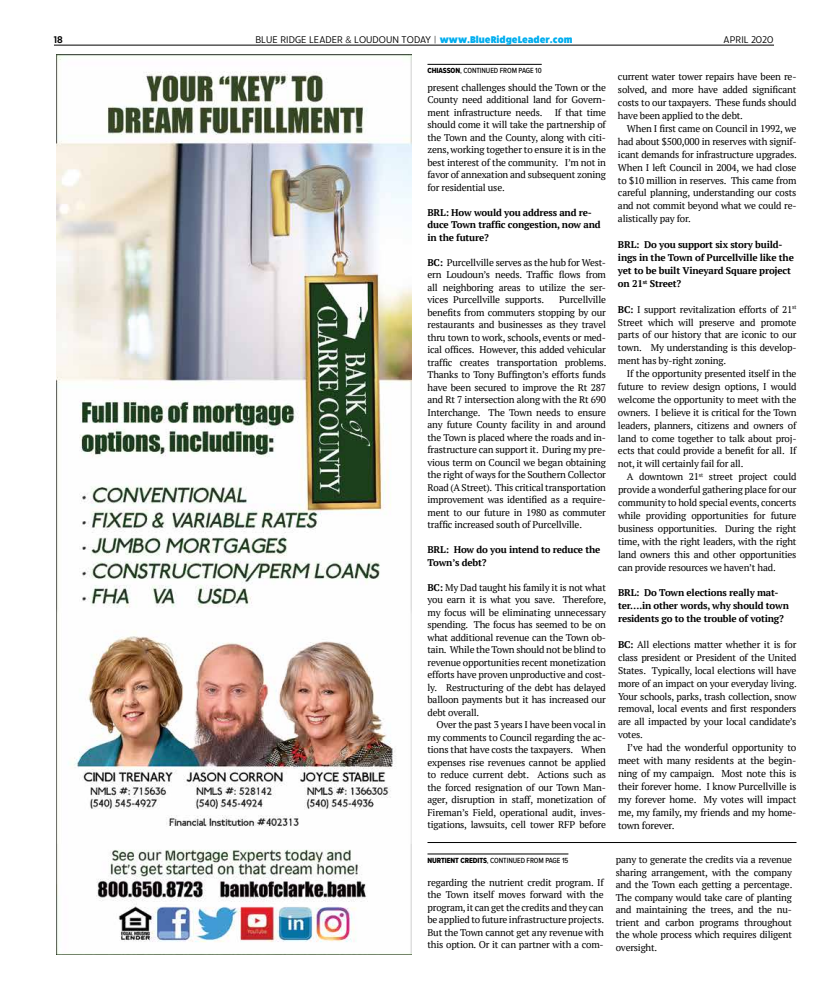
<style>
.page{position:relative;width:828px;height:990px;background:#fff}
.page>*{position:absolute;margin:0;border:0;box-sizing:border-box;transform-origin:0 0}
.t1{font:10px/12.9px "PT Serif";letter-spacing:-.02em;color:#000;text-align:justify}
.t2{font:10px "Ruck Sack";letter-spacing:.01em;color:#000}
.t3{font:600 10px "Ruck Sack";color:#000}
.t4{font:9.8px/12.5px "PT Serif";letter-spacing:-.02em;color:#000;text-align:justify}
.t5{font:700 9.8px/12.9px "PT Serif";letter-spacing:-.02em;color:#000}
.t6{font:500 7.7px "Proxima Nova Cond";letter-spacing:-.01em;color:#000}
.s1{font-family:"Proxima Nova";font-weight:300}
.s2{font-weight:900}
.s3{font-weight:900;color:#00aeef}
.s4{font-family:"Proxima Nova Cond Extrabld";font-weight:400}
.s5{font-weight:700}
</style>
<div class="page">
<img style="left:57px;top:55px;width:354px;height:900px">
<hr style="left:428px;top:64px;width:114px;height:1px;background:#000">
<hr style="left:428px;top:854px;width:140px;height:1px;background:#000">
<hr style="left:428px;top:842px;width:368px;height:1px;background:#000">
<hr style="left:54px;top:45px;width:720px;height:1px;background:#000">
<p class="t3" style="left:54px;top:32px;width:10px">18</p>
<p class="t2" style="left:255px;top:32px;width:318px">BLUE RIDGE LEADER <span class="s1">&amp;</span> LOUDOUN TODAY <span class="s2">|</span> <span class="s3">www.BlueRidgeLeader.com</span></p>
<p class="t2" style="left:724px;top:32px;width:51px">APRIL 2020</p>
<p class="t6" style="left:428px;top:65px;width:116px"><span class="s4">CHIASSON</span>, CONTINUED FROM PAGE 10</p>
<p class="t4" style="left:428px;top:81px;width:180px">present challenges should the Town or the County need additional land for Govern&shy;ment infrastructure needs.</p>
<p class="t4" style="left:428px;top:106px;width:180px;text-indent:127px">If that time should come it will take the partnership of the Town and the County, along with citi&shy;zens, working together to ensure it is in the best interest of the community. I’m not in favor of annexation and subsequent zoning for residential use.</p>
<p class="t5" style="left:428px;top:206px;width:175px;line-height:12.5px">BRL: How would you address and re&shy;duce Town traffic congestion, now and in the future?</p>
<p class="t4" style="left:428px;top:256px;width:180px"><span class="s5">BC:</span> Purcellville serves as the hub for West&shy;ern Loudoun’s needs. Traffic flows from all neighboring areas to utilize the ser&shy;vices Purcellville supports.</p>
<p class="t4" style="left:428px;top:293px;width:180px;text-indent:132px">Purcellville benefits from commuters stopping by our restaurants and businesses as they travel thru town to work, schools, events or med&shy;ical offices. However, this added vehicular traffic creates transportation problems.<br>Thanks to Tony Buffington’s efforts funds have been secured to improve the Rt 287 and Rt 7 intersection along with the Rt 690<br>Interchange. The Town needs to ensure any future County facility in and around the Town is placed where the roads and in&shy;frastructure can support it. During my pre&shy;vious term on Council we began obtaining the right of ways for the Southern Collector Road (A Street). This critical transportation improvement was identified as a require&shy;ment to our future in 1980 as commuter traffic increased south of Purcellville.</p>
<p class="t5" style="left:428px;top:543px;width:174px;line-height:12.5px">BRL: How do you intend to reduce the<br>Town’s debt?</p>
<p class="t4" style="left:428px;top:581px;width:180px"><span class="s5">BC:</span> My Dad taught his family it is not what you earn it is what you save. Therefore, my focus will be eliminating unnecessary spending. The focus has seemed to be on what additional revenue can the Town ob&shy;tain. While the Town should not be blind to revenue opportunities recent monetization efforts have proven unproductive and cost&shy;ly. Restructuring of the debt has delayed balloon payments but it has increased our debt overall.</p>
<p class="t4" style="left:428px;top:718px;width:180px;text-indent:9px">Over the past 3 years I have been vocal in my comments to Council regarding the ac&shy;tions that have costs the taxpayers. When expenses rise revenues cannot be applied to reduce current debt. Actions such as the forced resignation of our Town Man&shy;ager, disruption in staff, monetization of Fireman’s Field, operational audit, inves&shy;tigations, lawsuits, cell tower RFP before</p>
<p class="t4" style="left:618px;top:70px;width:180px;line-height:12.9px">current water tower repairs have been re&shy;solved, and more have added significant costs to our taxpayers. These funds should have been applied to the debt.</p>
<p class="t4" style="left:618px;top:122px;width:180px;line-height:12.9px;text-indent:9px">When I first came on Council in 1992, we had about $500,000 in reserves with signif&shy;icant demands for infrastructure upgrades.<br>When I left Council in 2004, we had close to $10 million in reserves. This came from careful planning, understanding our costs and not commit beyond what we could re&shy;alistically pay for.</p>
<p class="t5" style="left:618px;top:238px;width:177px">BRL: Do you support six story build&shy;ings in the Town of Purcellville like the yet to be built Vineyard Square project on 21<sup>st</sup> Street?</p>
<p class="t4" style="left:618px;top:303px;width:180px;line-height:12.9px"><span class="s5">BC:</span> I support revitalization efforts of 21<sup>st </sup>Street which will preserve and promote parts of our history that are iconic to our town. My understanding is this develop&shy;ment has by-right zoning.</p>
<p class="t4" style="left:618px;top:367px;width:180px;line-height:12.9px;text-indent:9px">If the opportunity presented itself in the future to review design options, I would welcome the opportunity to meet with the owners. I believe it is critical for the Town leaders, planners, citizens and owners of land to come together to talk about proj&shy;ects that could provide a benefit for all. If not, it will certainly fail for all.</p>
<p class="t4" style="left:618px;top:470px;width:180px;line-height:12.9px;text-indent:9px">A downtown 21<sup>st</sup> street project could provide a wonderful gathering place for our community to hold special events, concerts while providing opportunities for future business opportunities. During the right time, with the right leaders, with the right land owners this and other opportunities can provide resources we haven’t had.</p>
<p class="t5" style="left:618px;top:586px;width:172px">BRL: Do Town elections really mat&shy;ter….in other words, why should town residents go to the trouble of voting?</p>
<p class="t4" style="left:618px;top:638px;width:180px;line-height:12.9px"><span class="s5">BC:</span> All elections matter whether it is for class president or President of the United States. Typically, local elections will have more of an impact on your everyday living.<br>Your schools, parks, trash collection, snow removal, local events and first responders are all impacted by your local candidate’s votes.</p>
<p class="t1" style="left:618px;top:741px;width:180px;text-indent:9px">I’ve had the wonderful opportunity to meet with many residents at the begin&shy;ning of my campaign. Most note this is their forever home. I know Purcellville is my forever home. My votes will impact me, my family, my friends and my home&shy;town forever.</p>
<p class="t6" style="left:428px;top:855px;width:142px"><span class="s4">NURTIENT CREDITS</span>, CONTINUED FROM PAGE 15</p>
<p class="t4" style="left:428px;top:876px;width:178px">regarding the nutrient credit program. If the Town itself moves forward with the program, it can get the credits and they can be applied to future infrastructure projects.<br>But the Town cannot get any revenue with this option. Or it can partner with a com-</p>
<p class="t4" style="left:616px;top:854px;width:178px">pany to generate the credits via a revenue sharing arrangement, with the company and the Town each getting a percentage.<br>The company would take care of planting and maintaining the trees, and the nu&shy;trient and carbon programs throughout the whole process which requires diligent oversight.</p>
</div>
